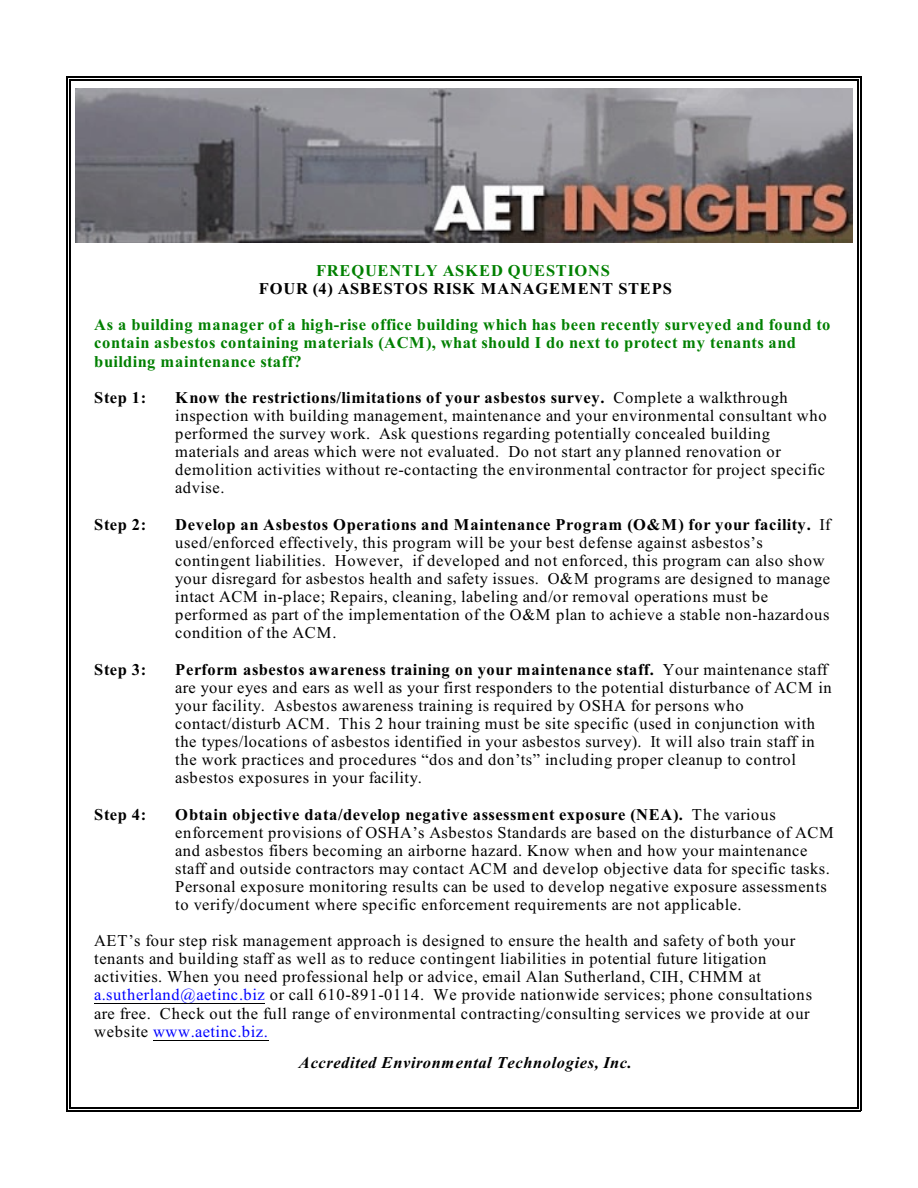
<style>
.page{position:relative;width:918px;height:1188px;background:#fff}
.page>*{position:absolute;margin:0;border:0;box-sizing:border-box;transform-origin:0 0}
.t1{font:16.5px/18px "Times New Roman";letter-spacing:.035em;color:#000}
.t2{font:700 16.5px/18.1px "Times New Roman";letter-spacing:.03em;color:#008000}
.t3{font:700 16.5px "Times New Roman";letter-spacing:.045em;color:#000}
.t4{font:italic 700 16.5px "Times New Roman";letter-spacing:.04em;color:#000}
.t5{font:700 16.5px "Times New Roman";letter-spacing:.05em;color:#008000}
.s1{font-weight:700}
.s2{color:#00f}
</style>
<div class="page">
<hr style="left:69px;top:80px;width:1px;height:1028px;background:#000">
<hr style="left:857px;top:80px;width:1px;height:1028px;background:#000">
<hr style="left:69px;top:80px;width:789px;height:1px;background:#000">
<hr style="left:69px;top:1107px;width:789px;height:1px;background:#000">
<hr style="left:66px;top:77px;width:1px;height:1034px;background:#000">
<hr style="left:860px;top:77px;width:1px;height:1034px;background:#000">
<hr style="left:66px;top:77px;width:795px;height:1px;background:#000">
<hr style="left:66px;top:1110px;width:795px;height:1px;background:#000">
<hr style="left:94px;top:1003px;width:171px;height:1px;background:#000">
<hr style="left:153px;top:1040px;width:115px;height:1px;background:#000">
<img style="left:75px;top:89px;width:777px;height:153px">
<p class="t5" style="left:316px;top:265px;width:295px">FREQUENTLY ASKED QUESTIONS</p>
<p class="t3" style="left:259px;top:283px;width:415px">FOUR (4) ASBESTOS RISK MANAGEMENT STEPS</p>
<p class="t2" style="left:94px;top:318px;width:738px">As a building manager of a high-rise office building which has been recently surveyed and found to contain asbestos containing materials (ACM), what should I do next to protect my tenants and building maintenance staff?</p>
<p class="t3" style="left:94px;top:392px;width:53px">Step 1:</p>
<p class="t1" style="left:175px;top:390px;width:653px"><span class="s1">Know the restrictions/limitations of your asbestos survey.</span> Complete a walkthrough inspection with building management, maintenance and your environmental consultant who performed the survey work. Ask questions regarding potentially concealed building materials and areas which were not evaluated. Do not start any planned renovation or demolition activities without re-contacting the environmental contractor for project specific advise.</p>
<p class="t3" style="left:94px;top:519px;width:53px">Step 2:</p>
<p class="t1" style="left:175px;top:517px;width:657px"><span class="s1">Develop an Asbestos Operations and Maintenance Program (O&amp;M) for your facility.</span> If used/enforced effectively, this program will be your best defense against asbestos’s contingent liabilities. However, if developed and not enforced, this program can also show your disregard for asbestos health and safety issues. O&amp;M programs are designed to manage intact ACM in-place; Repairs, cleaning, labeling and/or removal operations must be performed as part of the implementation of the O&amp;M plan to achieve a stable non-hazardous condition of the ACM.</p>
<p class="t3" style="left:94px;top:663px;width:53px">Step 3:</p>
<p class="t1" style="left:175px;top:662px;width:658px"><span class="s1">Perform asbestos awareness training on your maintenance staff.</span> Your maintenance staff are your eyes and ears as well as your first responders to the potential disturbance of ACM in your facility. Asbestos awareness training is required by OSHA for persons who contact/disturb ACM. This 2 hour training must be site specific (used in conjunction with the types/locations of asbestos identified in your asbestos survey). It will also train staff in the work practices and procedures “dos and don’ts” including proper cleanup to control asbestos exposures in your facility.</p>
<p class="t3" style="left:94px;top:809px;width:53px">Step 4:</p>
<p class="t1" style="left:175px;top:807px;width:660px"><span class="s1">Obtain objective data/develop negative assessment exposure (NEA).</span> The various enforcement provisions of OSHA’s Asbestos Standards are based on the disturbance of ACM and asbestos fibers becoming an airborne hazard. Know when and how your maintenance staff and outside contractors may contact ACM and develop objective data for specific tasks.<br>Personal exposure monitoring results can be used to develop negative exposure assessments to verify/document where specific enforcement requirements are not applicable.</p>
<p class="t1" style="left:94px;top:934px;width:719px">AET’s four step risk management approach is designed to ensure the health and safety of both your tenants and building staff as well as to reduce contingent liabilities in potential future litigation activities. When you need professional help or advice, email Alan Sutherland, CIH, CHMM at <span class="s2">a.sutherland@aetinc.biz</span> or call 610-891-0114. We provide nationwide services; phone consultations are free. Check out the full range of environmental contracting/consulting services we provide at our website <span class="s2">www.aetinc.biz.</span></p>
<p class="t4" style="left:299px;top:1057px;width:335px">Accredited Environmental Technologies, Inc.</p>
</div>
